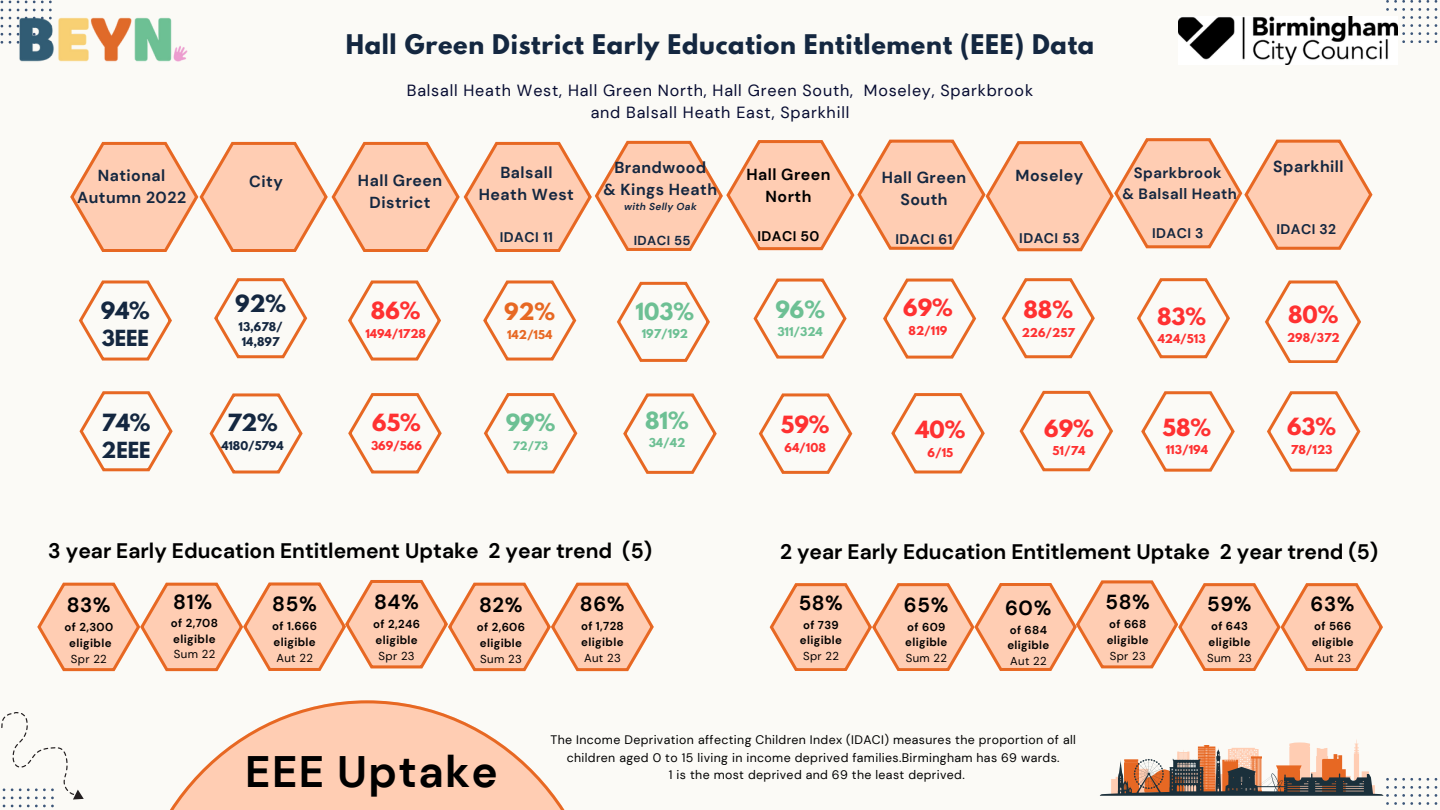
<style>
.page{position:relative;width:1440px;height:810px;background:#fbfaf6}
.page>*{position:absolute;margin:0;border:0;box-sizing:border-box;transform-origin:0 0}
.t1{font:700 44px "DM Sans";letter-spacing:.03em;color:#000}
.t2{font:700 24px "League Spartan";letter-spacing:.03em;color:#142740}
.t3{font:700 21px "DM Sans";color:#000}
.t4{font:700 21px "League Spartan";color:#ff3131}
.t5{font:700 21px "League Spartan";color:#6dc094}
.t6{font:700 21px "League Spartan";color:#142740}
.t7{font:700 21px "League Spartan";color:#e76823}
.t8{font:700 20.4px "DM Sans";letter-spacing:.03em;color:#000}
.t9{font:700 20.3px "DM Sans";letter-spacing:.03em;color:#000}
.t10{font:700 19.7px "League Spartan";color:#142740}
.t11{font:16.1px/22.5px "DM Sans";letter-spacing:.05em;color:#050a30;text-align:center}
.t12{font:700 15.9px/21.8px "DM Sans";letter-spacing:.03em;color:#142740;text-align:center}
.t13{font:700 15.9px/21.8px "DM Sans";letter-spacing:.03em;color:#000;text-align:center}
.t14{font:700 14.9px/20.2px "DM Sans";letter-spacing:.03em;color:#142740;text-align:center}
.t15{font:700 13.9px "DM Sans";letter-spacing:.03em;color:#142740}
.t16{font:700 13.9px "DM Sans";letter-spacing:.03em;color:#000}
.t17{font:700 13px "DM Sans";letter-spacing:.03em;color:#142740}
.t18{font:12.3px/17.2px "DM Sans";letter-spacing:.03em;color:#000;text-align:center}
.t19{font:700 11.5px/15.8px "DM Sans";letter-spacing:.03em;color:#000}
.t20{font:11.5px "DM Sans";letter-spacing:.03em;color:#000}
.t21{font:700 11.4px/15.7px "DM Sans";letter-spacing:.03em;color:#000}
.t22{font:11.4px "DM Sans";letter-spacing:.03em;color:#000}
.t23{font:700 10.9px "League Spartan";color:#ff3131}
.t24{font:700 10.9px "League Spartan";color:#6dc094}
.t25{font:700 10.9px "League Spartan";color:#e76823}
.t26{font:700 10.8px/15px "League Spartan";color:#142740;text-align:center}
.t27{font:700 10.4px "League Spartan";color:#6dc094}
.t28{font:italic 700 10px "DM Sans";letter-spacing:.03em;color:#142740}
</style>
<div class="page">
<svg style="left:1427px;top:778px;width:2px;height:27px"></svg>
<svg style="left:1435px;top:778px;width:2px;height:27px"></svg>
<svg style="left:170px;top:700px;width:395px;height:110px"></svg>
<svg style="left:1386px;top:0;width:35px;height:43px"></svg>
<svg style="left:1427px;top:0;width:2px;height:43px"></svg>
<svg style="left:1435px;top:0;width:2px;height:43px"></svg>
<svg style="left:33px;top:1px;width:18px;height:2px"></svg>
<svg style="left:33px;top:9px;width:18px;height:2px"></svg>
<svg style="left:1100px;top:739px;width:321px;height:66px"></svg>
<svg style="left:70px;top:138px;width:1302px;height:114px"></svg>
<svg style="left:484px;top:393px;width:93px;height:81px"></svg>
<svg style="left:623px;top:393px;width:94px;height:81px"></svg>
<svg style="left:1020px;top:391px;width:93px;height:80px"></svg>
<svg style="left:80px;top:391px;width:93px;height:80px"></svg>
<svg style="left:759px;top:393px;width:93px;height:81px"></svg>
<svg style="left:891px;top:393px;width:94px;height:81px"></svg>
<svg style="left:1141px;top:391px;width:94px;height:81px"></svg>
<svg style="left:1267px;top:391px;width:93px;height:81px"></svg>
<svg style="left:348px;top:393px;width:94px;height:81px"></svg>
<svg style="left:210px;top:393px;width:93px;height:81px"></svg>
<svg style="left:1px;top:712px;width:83px;height:95px"></svg>
<svg style="left:483px;top:280px;width:93px;height:81px"></svg>
<svg style="left:617px;top:282px;width:93px;height:80px"></svg>
<svg style="left:753px;top:279px;width:94px;height:80px"></svg>
<svg style="left:883px;top:279px;width:93px;height:80px"></svg>
<svg style="left:1002px;top:278px;width:93px;height:80px"></svg>
<svg style="left:1137px;top:278px;width:93px;height:80px"></svg>
<svg style="left:1265px;top:280px;width:96px;height:83px"></svg>
<svg style="left:79px;top:280px;width:93px;height:81px"></svg>
<svg style="left:348px;top:280px;width:93px;height:81px"></svg>
<svg style="left:214px;top:278px;width:93px;height:80px"></svg>
<svg style="left:37px;top:580px;width:617px;height:91px"></svg>
<svg style="left:770px;top:580px;width:613px;height:91px"></svg>
<img style="left:16px;top:16px;width:172px;height:46px">
<img style="left:1179px;top:16px;width:219px;height:49px">
<h2 class="t2" style="left:346px;top:32px;width:750px">Hall Green District Early Education Entitlement (EEE) Data</h2>
<h3 class="t11" style="left:407px;top:79px;width:628px">Balsall Heath West, Hall Green North, Hall Green South, Moseley, Sparkbrook and Balsall Heath East, Sparkhill</h3>
<p class="t12" style="left:77px;top:165px;width:111px">National<br>Autumn 2022</p>
<p class="t12" style="left:358px;top:170px;width:86px">Hall Green<br>District</p>
<p class="t12" style="left:479px;top:162px;width:97px">Balsall<br>Heath West</p>
<p class="t15" style="left:500px;top:228px;width:55px">IDACI 11</p>
<p class="t12" style="left:249px;top:171px;width:35px">City</p>
<p class="t12" style="left:604px;top:157px;width:115px">Brandwood<br>&amp; Kings Heath</p>
<p class="t28" style="left:624px;top:200px;width:74px">with Selly Oak</p>
<p class="t17" style="left:634px;top:232px;width:58px">IDACI 55</p>
<p class="t13" style="left:746px;top:164px;width:86px">Hall Green<br>North</p>
<p class="t16" style="left:757px;top:228px;width:64px">IDACI 50</p>
<p class="t12" style="left:882px;top:166px;width:86px">Hall Green<br>South</p>
<p class="t15" style="left:895px;top:231px;width:59px">IDACI 61</p>
<p class="t12" style="left:1016px;top:165px;width:69px">Moseley</p>
<p class="t15" style="left:1019px;top:229px;width:62px">IDACI 53</p>
<p class="t14" style="left:1123px;top:163px;width:116px">Sparkbrook<br>&amp; Balsall Heath</p>
<p class="t15" style="left:1152px;top:225px;width:53px">IDACI 3</p>
<p class="t12" style="left:1273px;top:156px;width:72px">Sparkhill</p>
<p class="t15" style="left:1276px;top:220px;width:61px">IDACI 32</p>
<h3 class="t6" style="left:101px;top:301px;width:51px">94%</h3>
<h3 class="t10" style="left:102px;top:329px;width:49px">3EEE</h3>
<h3 class="t6" style="left:235px;top:293px;width:52px">92%</h3>
<p class="t26" style="left:239px;top:321px;width:46px">13,678/<br>14,897</p>
<h3 class="t4" style="left:371px;top:300px;width:51px">86%</h3>
<p class="t23" style="left:365px;top:328px;width:62px">1494/1728</p>
<h3 class="t7" style="left:504px;top:301px;width:52px">92%</h3>
<p class="t25" style="left:507px;top:329px;width:47px">142/154</p>
<h3 class="t5" style="left:636px;top:301px;width:60px">103%</h3>
<p class="t24" style="left:642px;top:329px;width:48px">197/192</p>
<h3 class="t5" style="left:775px;top:299px;width:51px">96%</h3>
<p class="t24" style="left:777px;top:326px;width:47px">311/324</p>
<h3 class="t4" style="left:903px;top:297px;width:51px">69%</h3>
<p class="t23" style="left:909px;top:325px;width:40px">82/119</p>
<h3 class="t4" style="left:1024px;top:299px;width:51px">88%</h3>
<p class="t23" style="left:1022px;top:327px;width:55px">226/257</p>
<h3 class="t4" style="left:1157px;top:306px;width:50px">83%</h3>
<p class="t23" style="left:1158px;top:333px;width:49px">424/513</p>
<h3 class="t4" style="left:1288px;top:305px;width:52px">80%</h3>
<p class="t23" style="left:1287px;top:332px;width:54px">298/372</p>
<h3 class="t6" style="left:102px;top:412px;width:51px">74%</h3>
<h3 class="t10" style="left:102px;top:441px;width:51px">2EEE</h3>
<h3 class="t6" style="left:227px;top:412px;width:52px">72%</h3>
<p class="t26" style="left:221px;top:439px;width:64px">4180/5794</p>
<h3 class="t4" style="left:372px;top:412px;width:50px">65%</h3>
<p class="t23" style="left:371px;top:440px;width:52px">369/566</p>
<h3 class="t5" style="left:506px;top:413px;width:51px">99%</h3>
<p class="t27" style="left:513px;top:441px;width:37px">72/73</p>
<h3 class="t5" style="left:645px;top:410px;width:45px">81%</h3>
<p class="t24" style="left:649px;top:438px;width:38px">34/42</p>
<h3 class="t4" style="left:781px;top:415px;width:50px">59%</h3>
<p class="t23" style="left:785px;top:442px;width:43px">64/108</p>
<h3 class="t4" style="left:915px;top:419px;width:51px">40%</h3>
<p class="t23" style="left:928px;top:447px;width:27px">6/15</p>
<h3 class="t4" style="left:1044px;top:418px;width:51px">69%</h3>
<p class="t23" style="left:1053px;top:446px;width:34px">51/74</p>
<h3 class="t4" style="left:1163px;top:417px;width:50px">58%</h3>
<p class="t23" style="left:1166px;top:445px;width:44px">113/194</p>
<h3 class="t4" style="left:1287px;top:416px;width:51px">63%</h3>
<p class="t23" style="left:1291px;top:444px;width:43px">78/123</p>
<h3 class="t3" style="left:48px;top:537px;width:605px">3 year Early Education Entitlement Uptake 2 year trend (5)</h3>
<h3 class="t8" style="left:67px;top:592px;width:46px">83%</h3>
<p class="t19" style="left:65px;top:619px;width:50px;text-align:center">of 2,300 eligible</p>
<p class="t20" style="left:71px;top:651px;width:37px">Spr 22</p>
<h3 class="t8" style="left:374px;top:589px;width:47px">84%</h3>
<p class="t19" style="left:373px;top:617px;width:48px">of 2,246 eligible</p>
<p class="t20" style="left:379px;top:649px;width:38px">Spr 23</p>
<h3 class="t8" style="left:173px;top:589px;width:40px">81%</h3>
<p class="t19" style="left:171px;top:616px;width:48px;line-height:15.4px">of 2,708 eligible</p>
<p class="t20" style="left:174px;top:647px;width:43px">Sum 22</p>
<h3 class="t8" style="left:272px;top:591px;width:46px">85%</h3>
<p class="t19" style="left:272px;top:619px;width:46px">of 1.666 eligible</p>
<p class="t20" style="left:276px;top:651px;width:38px">Aut 22</p>
<h3 class="t8" style="left:580px;top:591px;width:46px">86%</h3>
<p class="t19" style="left:581px;top:619px;width:44px">of 1,728 eligible</p>
<p class="t20" style="left:584px;top:651px;width:38px">Aut 23</p>
<h3 class="t8" style="left:479px;top:592px;width:45px">82%</h3>
<p class="t19" style="left:477px;top:619px;width:50px">of 2,606 eligible</p>
<p class="t20" style="left:480px;top:651px;width:43px">Sum 23</p>
<h3 class="t3" style="left:780px;top:538px;width:600px">2 year Early Education Entitlement Uptake 2 year trend (5)</h3>
<h3 class="t9" style="left:799px;top:589px;width:46px">58%</h3>
<p class="t21" style="left:800px;top:617px;width:44px">of 739 eligible</p>
<p class="t22" style="left:803px;top:649px;width:37px">Spr 22</p>
<h3 class="t9" style="left:904px;top:592px;width:46px">65%</h3>
<p class="t21" style="left:905px;top:619px;width:44px">of 609 eligible</p>
<p class="t22" style="left:906px;top:651px;width:43px">Sum 22</p>
<h3 class="t9" style="left:1005px;top:595px;width:48px">60%</h3>
<p class="t21" style="left:1007px;top:622px;width:44px">of 684 eligible</p>
<p class="t22" style="left:1010px;top:654px;width:38px">Aut 22</p>
<h3 class="t9" style="left:1105px;top:589px;width:46px">58%</h3>
<p class="t21" style="left:1107px;top:617px;width:44px">of 668 eligible</p>
<p class="t22" style="left:1110px;top:649px;width:37px">Spr 23</p>
<h3 class="t9" style="left:1207px;top:591px;width:46px">59%</h3>
<p class="t21" style="left:1209px;top:619px;width:44px">of 643 eligible</p>
<p class="t22" style="left:1207px;top:651px;width:46px">Sum 23</p>
<h3 class="t9" style="left:1311px;top:591px;width:45px">63%</h3>
<p class="t21" style="left:1312px;top:619px;width:44px">of 566 eligible</p>
<p class="t22" style="left:1314px;top:651px;width:38px">Aut 23</p>
<h1 class="t1" style="left:245px;top:744px;width:254px">EEE Uptake</h1>
<p class="t18" style="left:551px;top:732px;width:527px">The Income Deprivation affecting Children Index (IDACI) measures the proportion of all children aged 0 to 15 living in income deprived families.Birmingham has 69 wards.<br>1 is the most deprived and 69 the least deprived.</p>
</div>
